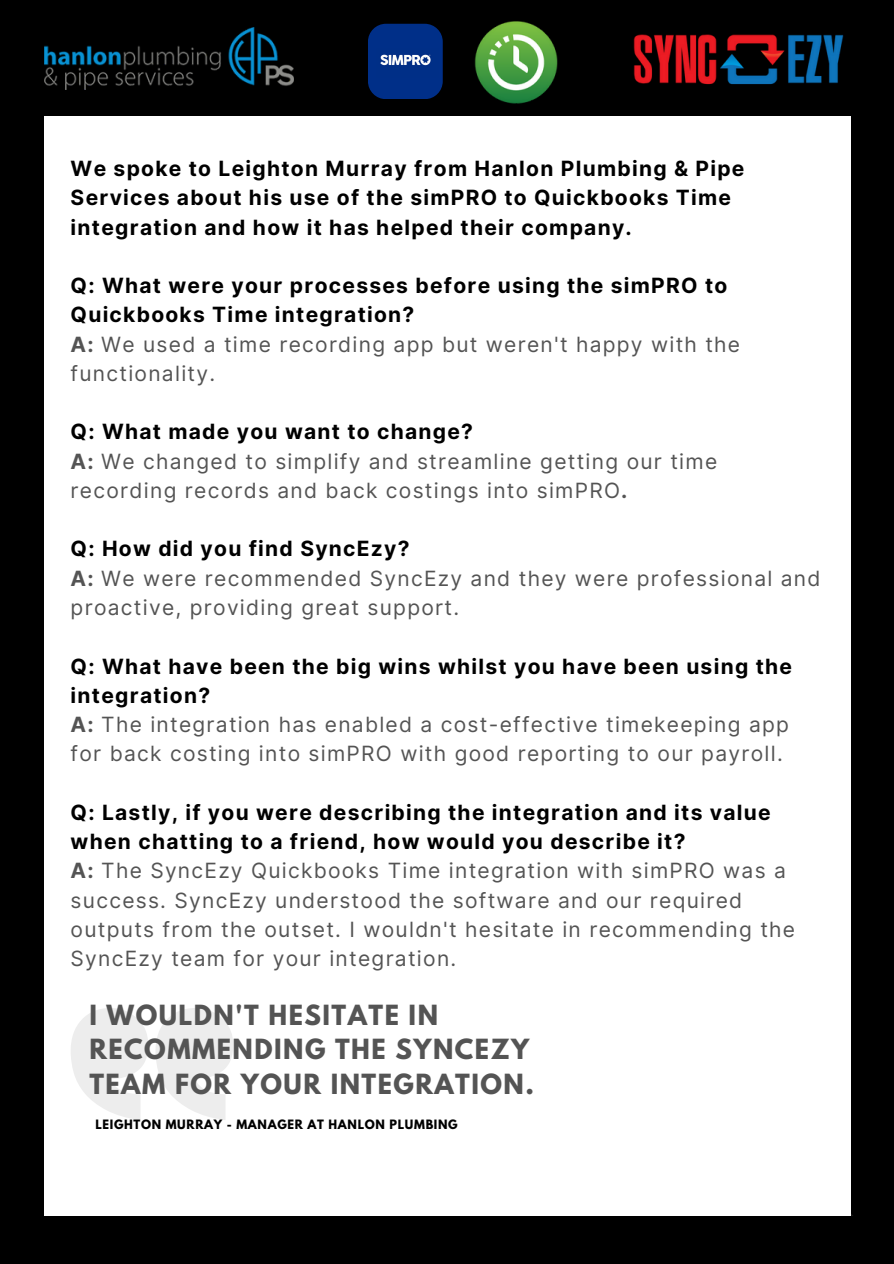
<style>
.page{position:relative;width:894px;height:1264px;background:#fff}
.page>*{position:absolute;margin:0;border:0;box-sizing:border-box;transform-origin:0 0}
.t1{font:700 24.6px/34.2px "League Spartan";letter-spacing:.06em;color:#545454}
.t2{font:21px/29.2px "Inter";letter-spacing:.06em;color:#545454}
.t3{font:700 21px/29.2px "Inter";letter-spacing:.06em;color:#000}
.t4{font:700 11.4px "League Spartan";letter-spacing:.06em;color:#000}
.s1{color:#545454}
.s2{font-weight:400;color:#545454}
.s3{font-weight:700;color:#000}
.s4{font-weight:700}
</style>
<div class="page">
<div style="left:0;top:0;width:893px;height:1263px;background:#000"></div>
<div style="left:44px;top:116px;width:806px;height:1099px;background:#fff"></div>
<svg style="left:71px;top:1008px;width:162px;height:112px"></svg>
<img style="left:474px;top:21px;width:84px;height:83px">
<img style="left:44px;top:28px;width:249px;height:62px">
<div style="left:368px;top:24px;width:74px;height:75px;background:#002f88;border-radius:18px"></div>
<img style="left:380px;top:54px;width:51px;height:12px">
<img style="left:633px;top:34px;width:211px;height:51px">
<p class="t3" style="left:71px;top:154px;width:675px">We spoke to Leighton Murray from Hanlon Plumbing &amp; Pipe<br>Services about his use of the simPRO to Quickbooks Time integration and how it has helped their company.</p>
<p class="t3" style="left:71px;top:271px;width:670px">Q: What were your processes before using the simPRO to Quickbooks Time integration?<br><span class="s1">A:</span> <span class="s2">We used a time recording app but weren't happy with the functionality.</span></p>
<h2 class="t2" style="left:71px;top:417px;width:648px"><span class="s3">Q: What made you want to change?<br></span><span class="s4">A:</span> We changed to simplify and streamline getting our time recording records and back costings into simPRO<span class="s4">.</span></h2>
<h3 class="t2" style="left:71px;top:534px;width:751px"><span class="s3">Q: How did you find SyncEzy?<br></span><span class="s4">A:</span> We were recommended SyncEzy and they were professional and proactive, providing great support.</h3>
<h3 class="t2" style="left:71px;top:651px;width:722px"><span class="s3">Q: What have been the big wins whilst you have been using the integration?<br></span><span class="s4">A:</span> The integration has enabled a cost-effective timekeeping app for back costing into simPRO with good reporting to our payroll.</h3>
<h3 class="t2" style="left:71px;top:797px;width:725px"><span class="s3">Q: Lastly, if you were describing the integration and its value when chatting to a friend, how would you describe it?<br></span><span class="s4">A:</span> The SyncEzy Quickbooks Time integration with simPRO was a success. SyncEzy understood the software and our required outputs from the outset. I wouldn't hesitate in recommending the SyncEzy team for your integration.</h3>
<h3 class="t1" style="left:89px;top:1001px;width:446px">I WOULDN'T HESITATE IN<br>RECOMMENDING THE SYNCEZY<br>TEAM FOR YOUR INTEGRATION.</h3>
<h3 class="t4" style="left:95px;top:1119px;width:364px">LEIGHTON MURRAY - MANAGER AT HANLON PLUMBING</h3>
</div>
